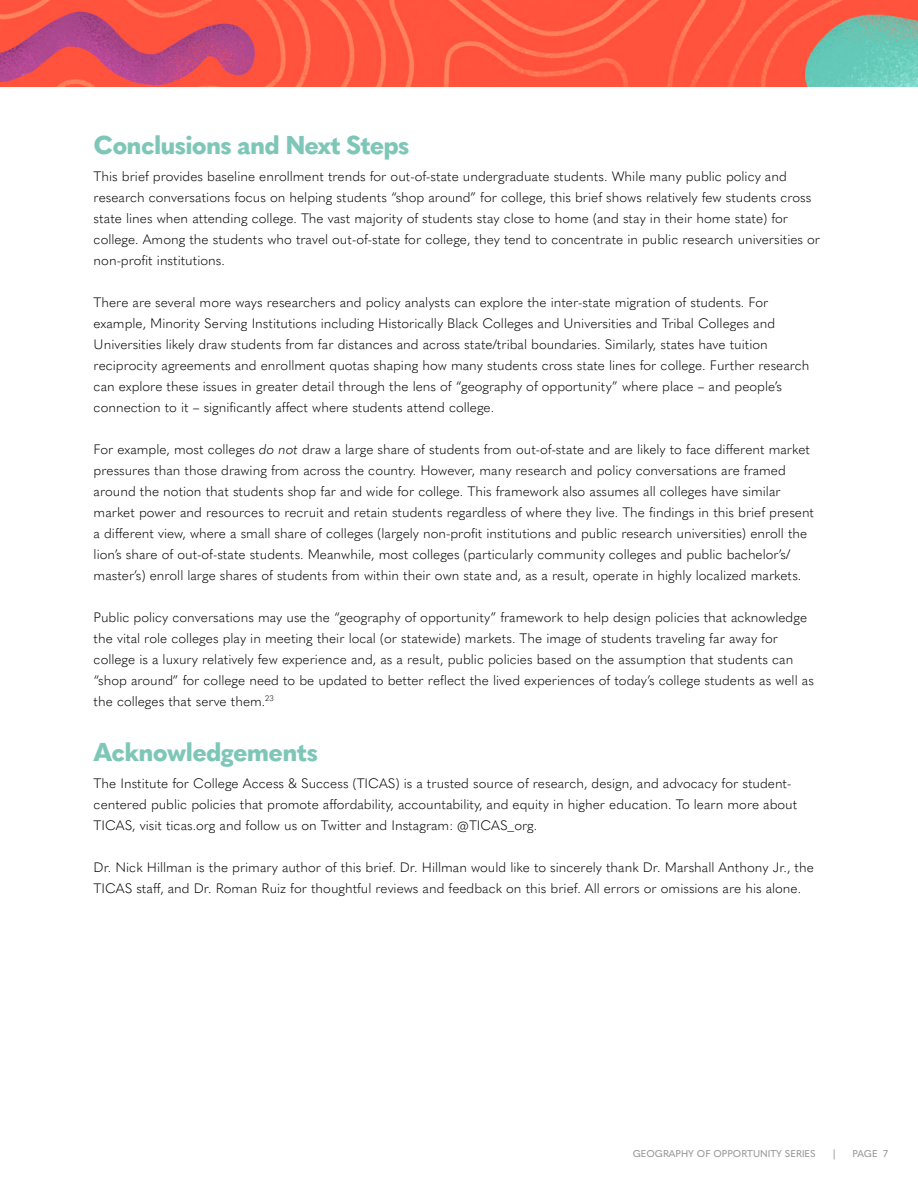
<style>
.page{position:relative;width:918px;height:1188px;background:#fff}
.page>*{position:absolute;margin:0;border:0;box-sizing:border-box;transform-origin:0 0}
.t1{font:800 25.5px "Quasimoda";letter-spacing:-.03em;color:#7ec7b8}
.t2{font:300 13.5px/21px "Quasimoda";color:#000}
.t3{font:500 9.75px "Quasimoda";color:#999}
.s1{font-style:italic}
</style>
<div class="page">
<img style="left:0;top:0;width:918px;height:87px">
<p class="t1" style="left:94px;top:125px;width:317px">Conclusions and Next Steps</p>
<p class="t2" style="left:94px;top:165px;width:728px">This brief provides baseline enrollment trends for out-of-state undergraduate students. While many public policy and research conversations focus on helping students “shop around” for college, this brief shows relatively few students cross state lines when attending college. The vast majority of students stay close to home (and stay in their home state) for college. Among the students who travel out-of-state for college, they tend to concentrate in public research universities or non-profit institutions.</p>
<p class="t2" style="left:94px;top:291px;width:717px">There are several more ways researchers and policy analysts can explore the inter-state migration of students. For example, Minority Serving Institutions including Historically Black Colleges and Universities and Tribal Colleges and Universities likely draw students from far distances and across state/tribal boundaries. Similarly, states have tuition reciprocity agreements and enrollment quotas shaping how many students cross state lines for college. Further research can explore these issues in greater detail through the lens of “geography of opportunity” where place – and people’s connection to it – significantly affect where students attend college.</p>
<p class="t2" style="left:94px;top:438px;width:722px">For example, most colleges <span class="s1">do not</span> draw a large share of students from out-of-state and are likely to face different market pressures than those drawing from across the country. However, many research and policy conversations are framed around the notion that students shop far and wide for college. This framework also assumes all colleges have similar market power and resources to recruit and retain students regardless of where they live. The findings in this brief present a different view, where a small share of colleges (largely non-profit institutions and public research universities) enroll the lion’s share of out-of-state students. Meanwhile, most colleges (particularly community colleges and public bachelor’s/ master’s) enroll large shares of students from within their own state and, as a result, operate in highly localized markets.</p>
<p class="t2" style="left:94px;top:606px;width:722px">Public policy conversations may use the “geography of opportunity” framework to help design policies that acknowledge the vital role colleges play in meeting their local (or statewide) markets. The image of students traveling far away for college is a luxury relatively few experience and, as a result, public policies based on the assumption that students can “shop around” for college need to be updated to better reflect the lived experiences of today’s college students as well as the colleges that serve them.<sup>23</sup></p>
<p class="t1" style="left:94px;top:732px;width:226px">Acknowledgements</p>
<p class="t2" style="left:94px;top:772px;width:705px">The Institute for College Access &amp; Success (TICAS) is a trusted source of research, design, and advocacy for student&shy;centered public policies that promote affordability, accountability, and equity in higher education. To learn more about<br>TICAS, visit ticas.org and follow us on Twitter and Instagram: @TICAS_org.</p>
<p class="t2" style="left:94px;top:856px;width:722px">Dr. Nick Hillman is the primary author of this brief. Dr. Hillman would like to sincerely thank Dr. Marshall Anthony Jr., the<br>TICAS staff, and Dr. Roman Ruiz for thoughtful reviews and feedback on this brief. All errors or omissions are his alone.</p>
<p class="t3" style="left:633px;top:1146px;width:184px">GEOGRAPHY OF OPPORTUNITY SERIES</p>
<p class="t3" style="left:833px;top:1146px;width:4px">|</p>
<p class="t3" style="left:853px;top:1146px;width:37px">PAGE 7</p>
</div>
